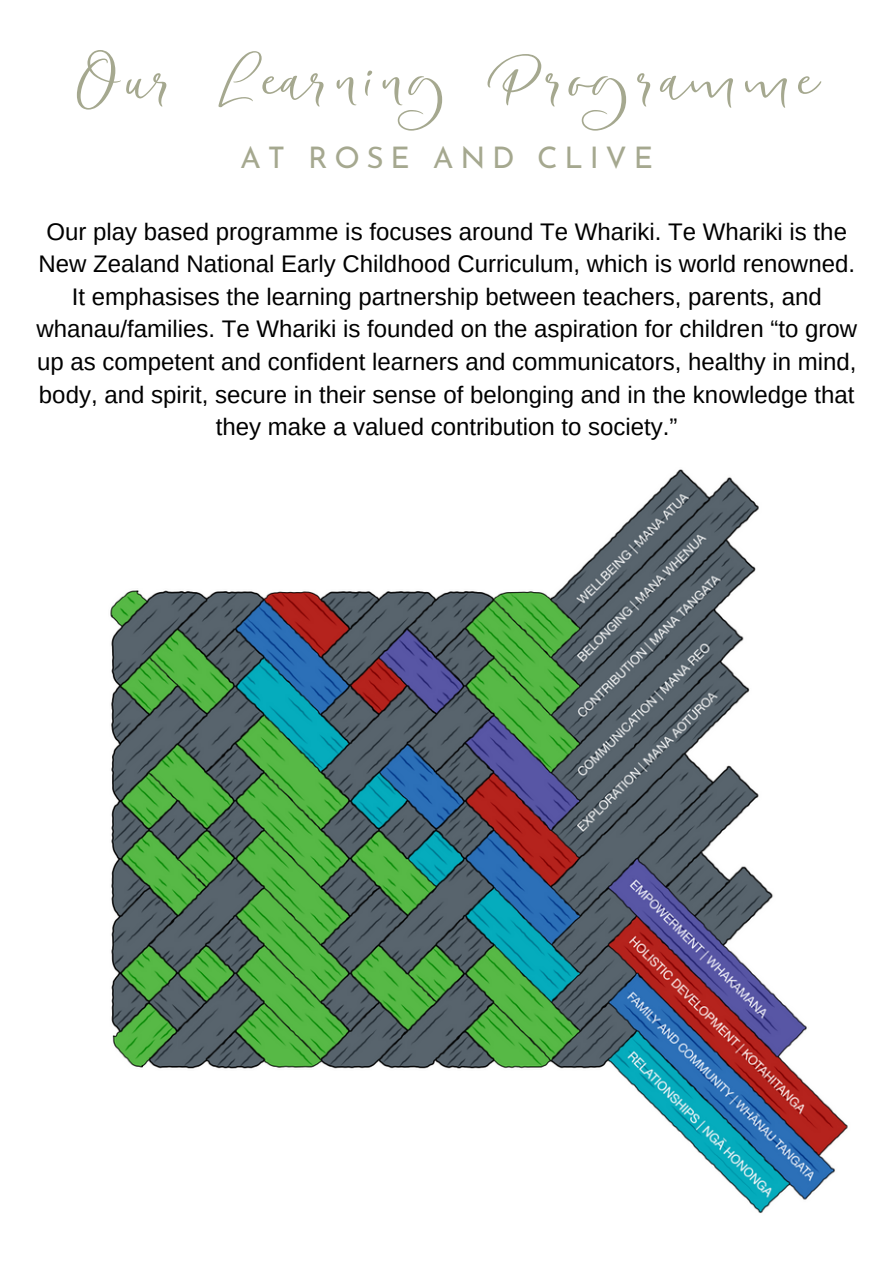
<style>
.page{position:relative;width:893px;height:1264px;background:#fff}
.page>*{position:absolute;margin:0;border:0;box-sizing:border-box;transform-origin:0 0}
.t1{font:64.2px "Un Jour Merveilleux";color:#a5a88f}
.t2{font:29.7px "Josefin Sans";letter-spacing:.225em;color:#a5a88f}
.t3{font:24px/32.7px "Arimo";color:#000;text-align:center}
</style>
<div class="page">
<img style="left:110px;top:469px;width:738px;height:744px">
<p class="t1" style="left:74px;top:40px;width:746px">Our Learning Programme</p>
<p class="t2" style="left:240px;top:145px;width:414px">AT ROSE AND CLIVE</p>
<p class="t3" style="left:36px;top:215px;width:822px">Our play based programme is focuses around Te Whariki. Te Whariki is the New Zealand National Early Childhood Curriculum, which is world renowned.<br>It emphasises the learning partnership between teachers, parents, and whanau/families. Te Whariki is founded on the aspiration for children “to grow up as competent and confident learners and communicators, healthy in mind, body, and spirit, secure in their sense of belonging and in the knowledge that they make a valued contribution to society.”</p>
</div>
